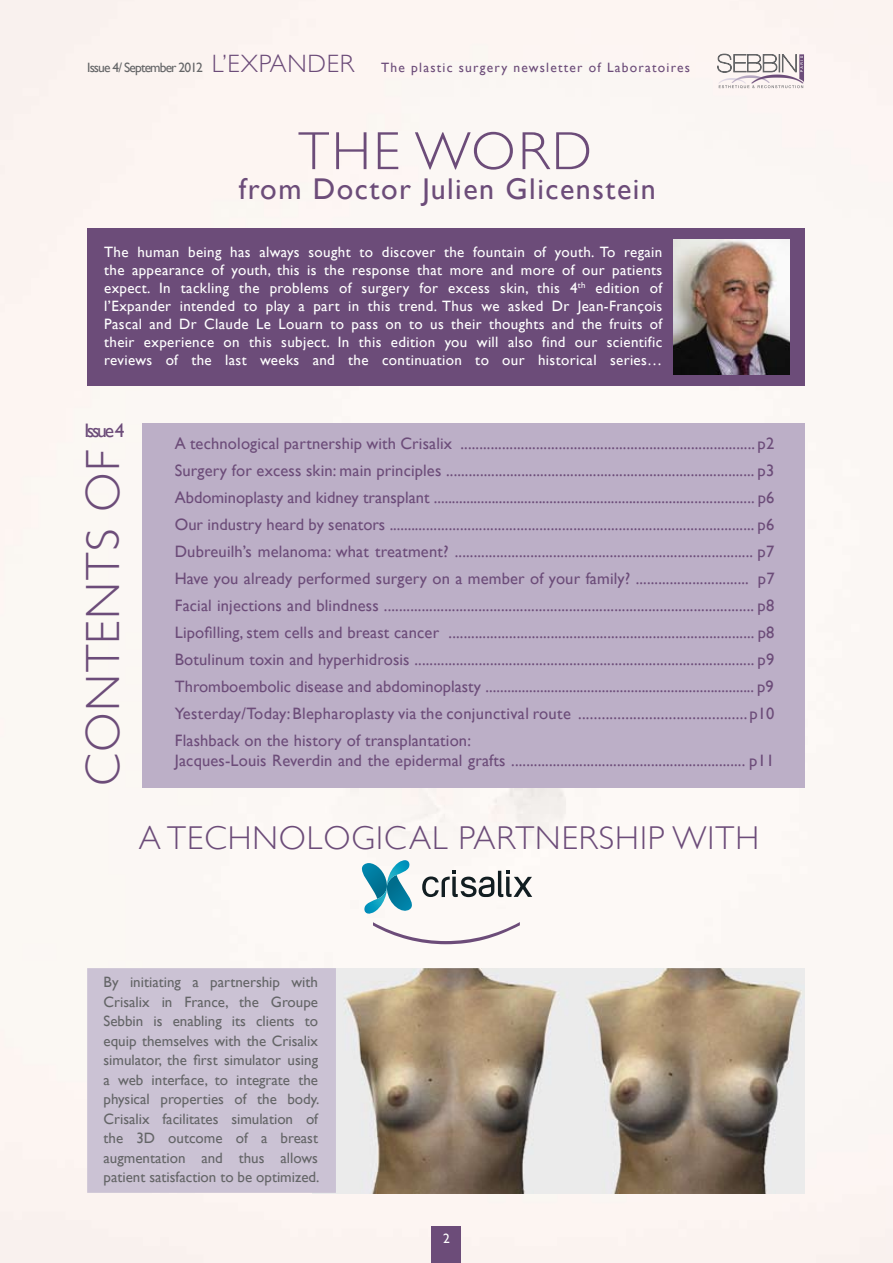
<style>
.page{position:relative;width:893px;height:1263px;background:#fbf7f3}
.page>*{position:absolute;margin:0;border:0;box-sizing:border-box;transform-origin:0 0}
.t1{font:200 161.85px "Helvetica Neue";color:#6c4c79}
.t2{font:300 54px "Gill Sans";letter-spacing:.05em;color:#6c4c79}
.t3{font:300 48px "Gill Sans";letter-spacing:.03em;color:#6c4c79}
.t4{font:300 33px "Gill Sans";letter-spacing:.03em;color:#6c4c79}
.t5{font:30px "Gill Sans";letter-spacing:.05em;color:#6c4c79}
.t6{font:19.5px "Gill Sans";letter-spacing:-.12em;color:#6c4c79}
.t7{font:16.5px/27px "Gill Sans";letter-spacing:.01em;color:#6c4c79;text-align:justify}
.t8{font:15px/18px "Gill Sans";letter-spacing:.025em;color:#fff;text-align:justify}
.t9{font:15px/19.5px "Gill Sans";color:#646567;text-align:justify}
.t10{font:13.5px "Gill Sans";letter-spacing:.09em;color:#6c4c79}
.t11{font:13.5px "Gill Sans";letter-spacing:-.065em;color:#646567}
.t12{font:13.5px "Gill Sans";color:#fff}
.s1{font-weight:300;font-size:25.05px}
</style>
<div class="page">
<div style="left:432px;top:1226px;width:29px;height:37px;background:#6c4c79"></div>
<div style="left:142px;top:423px;width:663px;height:364px;background:#bcafc7"></div>
<div style="left:87px;top:228px;width:718px;height:158px;background:#6c4c79"></div>
<img style="left:674px;top:240px;width:115px;height:135px">
<img style="left:336px;top:968px;width:469px;height:225px">
<div style="left:87px;top:968px;width:249px;height:225px;background:#cbc2d4"></div>
<svg style="left:336px;top:846px;width:221px;height:79px"></svg>
<svg style="left:717px;top:54px;width:87px;height:34px"></svg>
<p class="t11" style="left:87px;top:59px;width:117px">Issue 4/ September 2012</p>
<p class="t10" style="left:212px;top:60px;width:479px"><span class="s1">L’EXPANDER</span> The plastic surgery newsletter of Laboratoires</p>
<h2 class="t2" style="left:298px;top:120px;width:255px">THE WORD</h2>
<h3 class="t5" style="left:239px;top:172px;width:419px">from Doctor Julien Glicenstein</h3>
<p class="t8" style="left:104px;top:243px;width:560px">The human being has always sought to discover the fountain of youth. To regain the appearance of youth, this is the response that more and more of our patients expect. In tackling the problems of surgery for excess skin, this 4<sup>th</sup> edition of l’Expander intended to play a part in this trend. Thus we asked Dr Jean-François Pascal and Dr Claude Le Louarn to pass on to us their thoughts and the fruits of their experience on this subject. In this edition you will also find our scientific reviews of the last weeks and the continuation to our historical series…</p>
<p class="t6" style="left:84px;top:418px;width:42px">Issue 4</p>
<h3 class="t3" style="left:76px;top:786px;width:337px;rotate:-90deg">CONTENTS OF</h3>
<p class="t7" style="left:175px;top:430px;width:601px">A technological partnership with Crisalix .............................................................................. p2<br>Surgery for excess skin: main principles .................................................................................. p3<br>Abdominoplasty and kidney transplant ........................................................................................ p6<br>Our industry heard by senators ................................................................................................. p6<br>Dubreuilh’s melanoma: what treatment? ............................................................................... p7<br>Have you already performed surgery on a member of your family? .............................. p7<br>Facial injections and blindness .................................................................................................. p8<br>Lipofilling, stem cells and breast cancer ................................................................................. p8<br>Botulinum toxin and hyperhidrosis .......................................................................................... p9<br>Thromboembolic disease and abdominoplasty .......................................................................... p9<br>Yesterday/Today: Blepharoplasty via the conjunctival route ........................................... p10<br>Flashback on the history of transplantation:</p>
<p class="t7" style="left:175px;top:746px;width:601px">Jacques-Louis Reverdin and the epidermal grafts .............................................................. p11</p>
<h3 class="t4" style="left:139px;top:819px;width:164px">ATECHNOLO</h3>
<h3 class="t4" style="left:352px;top:819px;width:343px">GICAL PARTNERSHI P WITH</h3>
<h1 class="t1" style="left:341px;top:955px;width:37px;rotate:-90deg">(</h1>
<p class="t9" style="left:104px;top:972px;width:217px">By initiating a partnership with Crisalix in France, the Groupe Sebbin is enabling its clients to equip themselves with the Crisalix simulator, the first simulator using a web interface, to integrate the physical properties of the body.<br>Crisalix facilitates simulation of the 3D outcome of a breast augmentation and thus allows patient satisfaction to be optimized.</p>
<p class="t12" style="left:443px;top:1230px;width:8px">2</p>
</div>
